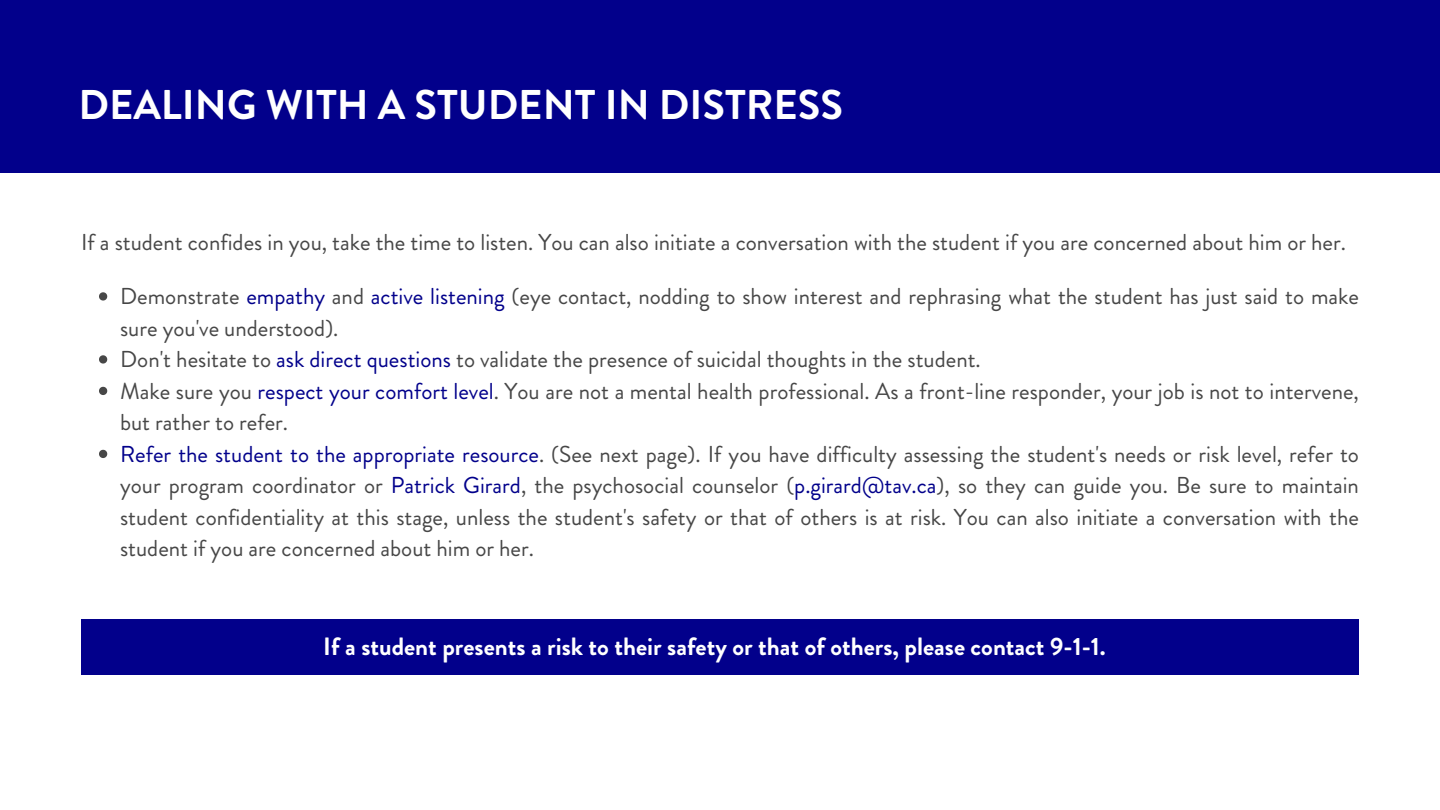
<style>
.page{position:relative;width:1440px;height:810px;background:#fff}
.page>*{position:absolute;margin:0;border:0;box-sizing:border-box;transform-origin:0 0}
.t1{font:700 41.5px "Brandon Grotesque";color:#fff}
.t2{font:700 25px "Brandon Grotesque";color:#fff}
.t3{font:23px/31.5px "Brandon Grotesque";color:#474747}
.s1{color:#02008b}
</style>
<div class="page">
<div style="left:0;top:0;width:1440px;height:172px;background:#02008b"></div>
<svg style="left:99px;top:292px;width:8px;height:9px"></svg>
<svg style="left:99px;top:355px;width:8px;height:9px"></svg>
<svg style="left:99px;top:387px;width:8px;height:8px"></svg>
<svg style="left:99px;top:450px;width:8px;height:8px"></svg>
<div style="left:81px;top:619px;width:1278px;height:56px;background:#02008b"></div>
<p class="t1" style="left:78px;top:75px;width:766px">DEALING WITH A STUDENT IN DISTRESS</p>
<p class="t3" style="left:81px;top:227px;width:1266px">If a student confides in you, take the time to listen. You can also initiate a conversation with the student if you are concerned about him or her.</p>
<p class="t3" style="left:120px;top:281px;width:1240px">Demonstrate <span class="s1">empathy</span> and <span class="s1">active listening</span> (eye contact, nodding to show interest and rephrasing what the student has just said to make sure you've understood).</p>
<p class="t3" style="left:120px;top:344px;width:862px">Don't hesitate to <span class="s1">ask direct questions</span> to validate the presence of suicidal thoughts in the student.</p>
<p class="t3" style="left:120px;top:375px;width:1240px">Make sure you <span class="s1">respect your comfort level</span>. You are not a mental health professional. As a front-line responder, your job is not to intervene, but rather to refer.</p>
<p class="t3" style="left:120px;top:438px;width:1240px;text-align:justify"><span class="s1">Refer the student to the appropriate resource</span>. (See next page). If you have difficulty assessing the student's needs or risk level, refer to your program coordinator or <span class="s1">Patrick Girard</span>, the psychosocial counselor (<span class="s1">p.girard@tav.ca</span>), so they can guide you. Be sure to maintain student confidentiality at this stage, unless the student's safety or that of others is at risk. You can also initiate a conversation with the student if you are concerned about him or her.</p>
<p class="t2" style="left:323px;top:629px;width:784px">If a student presents a risk to their safety or that of others, please contact 9-1-1.</p>
</div>
